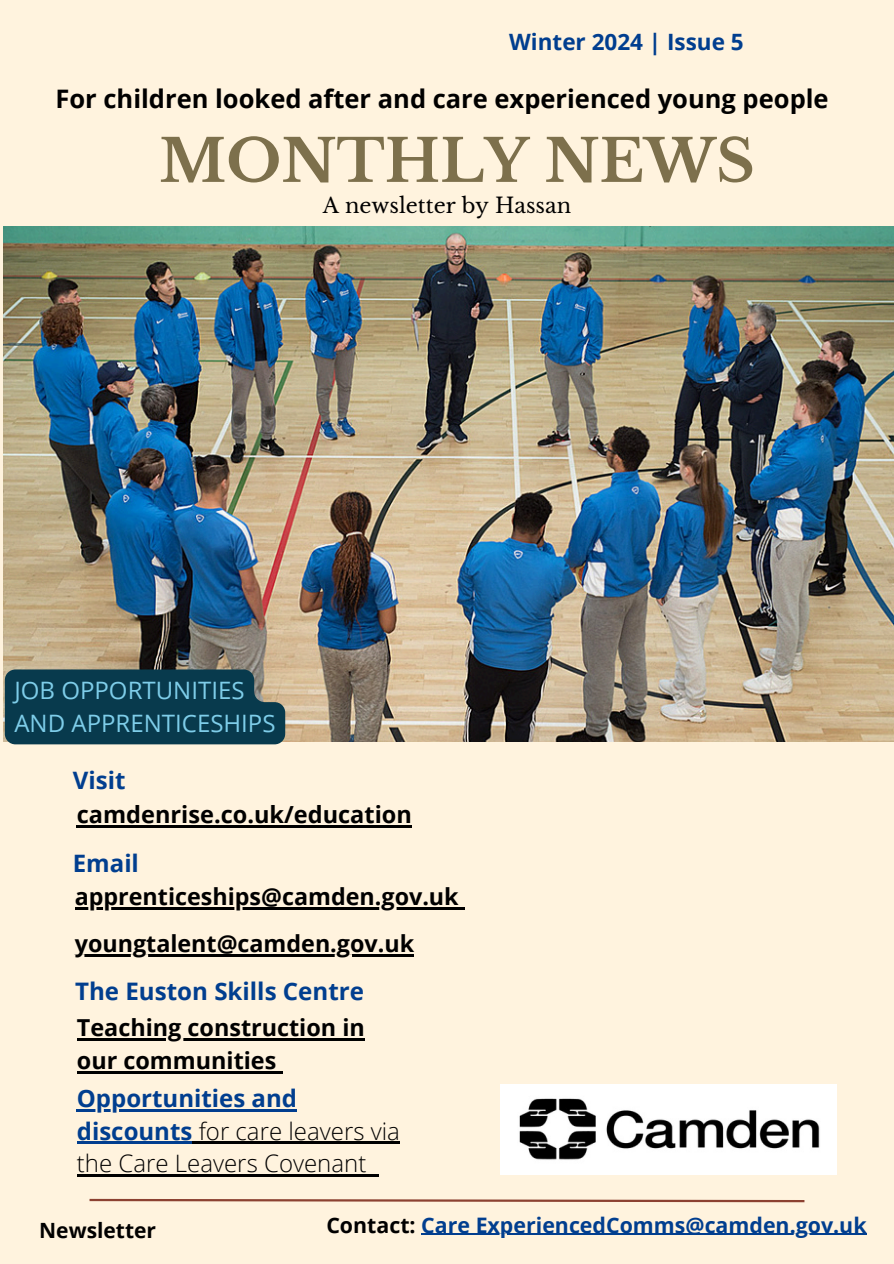
<style>
.page{position:relative;width:894px;height:1264px;background:#fff}
.page>*{position:absolute;margin:0;border:0;box-sizing:border-box;transform-origin:0 0}
.t1{font:700 58.5px "Libre Baskerville";color:#7d704c}
.t2{font:700 25.5px "Open Sans";color:#000}
.t3{font:700 24.15px "Open Sans";color:#013e8f}
.t4{font:300 24px/32.7px "Open Sans";color:#000}
.t5{font:24px/32.7px "Open Sans";color:#7ecde9}
.t6{font:700 24px "Open Sans";color:#013e8f}
.t7{font:700 23.55px "Open Sans";color:#000}
.t8{font:700 23.4px/32.7px "Open Sans";color:#000}
.t9{font:700 23.25px "Open Sans";color:#000}
.t10{font:700 22.5px "Open Sans";color:#013e8f}
.t11{font:700 21.3px "Open Sans";color:#013e8f}
.t12{font:21px "Libre Baskerville";color:#000}
.t13{font:700 21px "Open Sans";color:#000}
.s1{font-weight:700;color:#013e8f}
.s2{color:#000}
</style>
<div class="page">
<div style="left:0;top:0;width:893px;height:1263px;background:#fff3de"></div>
<img style="left:3px;top:226px;width:890px;height:516px">
<svg style="left:89px;top:1198px;width:716px;height:5px"></svg>
<img style="left:500px;top:1084px;width:336px;height:90px">
<div style="left:5px;top:669px;width:280px;height:75px;background:#083a4d"></div>
<hr style="left:77px;top:825px;width:335px;height:2px;background:#000">
<hr style="left:75px;top:907px;width:383px;height:2px;background:#000">
<svg style="left:458px;top:907px;width:6px;height:2px"></svg>
<hr style="left:75px;top:954px;width:339px;height:2px;background:#000">
<hr style="left:77px;top:1038px;width:288px;height:2px;background:#000">
<hr style="left:77px;top:1070px;width:199px;height:3px;background:#000">
<svg style="left:276px;top:1071px;width:6px;height:2px"></svg>
<hr style="left:421px;top:1233px;width:432px;height:1px;background:#013e8f">
<svg style="left:853px;top:1233px;width:13px;height:1px"></svg>
<hr style="left:77px;top:1109px;width:220px;height:2px;background:#013e8f">
<hr style="left:77px;top:1141px;width:115px;height:3px;background:#013e8f">
<hr style="left:192px;top:1141px;width:208px;height:3px;background:#000">
<hr style="left:77px;top:1174px;width:289px;height:2px;background:#000">
<svg style="left:366px;top:1174px;width:13px;height:2px"></svg>
<h3 class="t10" style="left:509px;top:26px;width:236px">Winter 2024 | Issue 5</h3>
<h1 class="t2" style="left:55px;top:81px;width:774px">For children looked after and care experienced young people</h1>
<h5 class="t1" style="left:159px;top:125px;width:597px">MONTHLY NEWS</h5>
<p class="t12" style="left:323px;top:192px;width:250px">A newsletter by Hassan</p>
<p class="t5" style="left:14px;top:673px;width:262px">JOB OPPORTUNITIES<br>AND APPRENTICESHIPS</p>
<h2 class="t6" style="left:73px;top:763px;width:54px">Visit</h2>
<p class="t7" style="left:77px;top:797px;width:336px">camdenrise.co.uk/education</p>
<h3 class="t6" style="left:73px;top:846px;width:68px">Email</h3>
<p class="t9" style="left:75px;top:880px;width:385px">apprenticeships@camden.gov.uk</p>
<h3 class="t9" style="left:75px;top:927px;width:341px">youngtalent@camden.gov.uk</h3>
<h3 class="t3" style="left:75px;top:974px;width:290px">The Euston Skills Centre</h3>
<p class="t8" style="left:77px;top:1010px;width:289px">Teaching construction in our communities</p>
<p class="t4" style="left:77px;top:1081px;width:324px"><span class="s1">Opportunities and discounts</span> for care leavers via the Care Leavers Covenant</p>
<h4 class="t13" style="left:39px;top:1215px;width:118px">Newsletter</h4>
<p class="t11" style="left:326px;top:1209px;width:541px"><span class="s2">Contact:</span> Care ExperiencedComms@camden.gov.uk</p>
</div>
